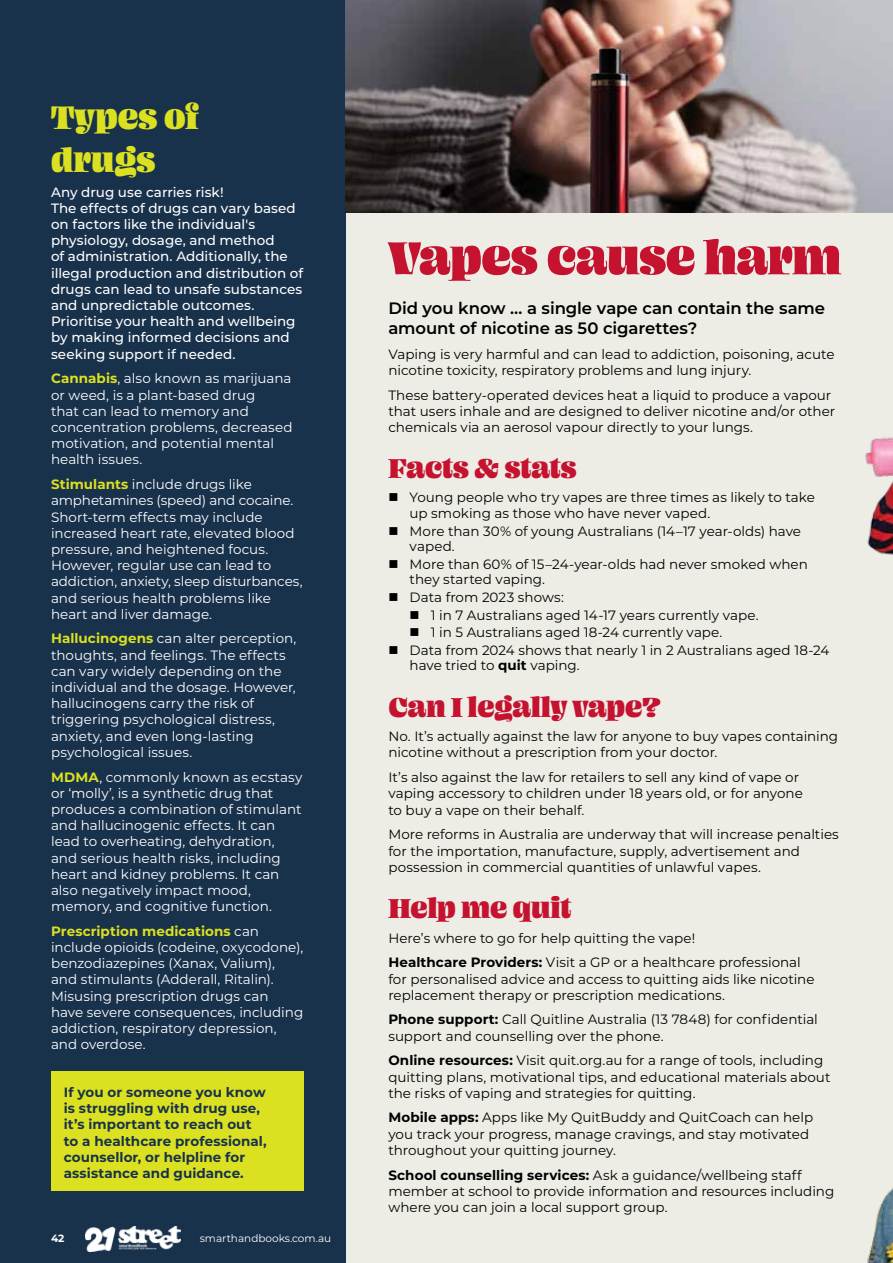
<style>
.page{position:relative;width:893px;height:1263px;background:#fff}
.page>*{position:absolute;margin:0;border:0;box-sizing:border-box;transform-origin:0 0}
.t1{font:51px "Ohno Blazeface 36 Point";color:#c4122f}
.t2{font:36px/43.2px "Ohno Blazeface 24 Point";letter-spacing:.01em;color:#dbe120}
.t3{font:30px "Ohno Blazeface 24 Point";color:#c4122f}
.t4{font:600 16.5px/19.8px "Montserrat";letter-spacing:-.005em;color:#000}
.t5{font:13.5px/16.2px "Montserrat";color:#000}
.t6{font:13.5px/16.2px "Montserrat";color:#fff}
.t7{font:500 13.5px/16.2px "Montserrat";color:#fff}
.t8{font:700 13.5px/16.2px "Montserrat";letter-spacing:.005em;color:#19324c}
.t9{font:10.5px "Montserrat";color:#fff}
.t10{font:700 10.5px "Montserrat";color:#fff}
.s1{font-weight:700;color:#dbe120}
.s2{font-weight:700}
</style>
<div class="page">
<div style="left:346px;top:0;width:547px;height:1263px;background:#edede6"></div>
<div style="left:0;top:0;width:346px;height:1263px;background:#19324c"></div>
<img style="left:85px;top:1226px;width:96px;height:25px">
<img style="left:346px;top:0;width:547px;height:213px">
<img style="left:867px;top:1187px;width:26px;height:76px">
<img style="left:865px;top:437px;width:28px;height:118px">
<div style="left:51px;top:1071px;width:252px;height:120px;background:#dbe120"></div>
<h2 class="t2" style="left:51px;top:94px;width:149px">Types of drugs</h2>
<p class="t7" style="left:51px;top:183px;width:254px">Any drug use carries risk!<br>The effects of drugs can vary based on factors like the individual's physiology, dosage, and method<br>of administration. Additionally, the illegal production and distribution of drugs can lead to unsafe substances and unpredictable outcomes.<br>Prioritise your health and wellbeing by making informed decisions and seeking support if needed.</p>
<p class="t6" style="left:51px;top:370px;width:243px"><span class="s1">Cannabis</span>, also known as marijuana or weed, is a plant-based drug<br>that can lead to memory and concentration problems, decreased motivation, and potential mental health issues.</p>
<p class="t6" style="left:51px;top:476px;width:253px"><span class="s1">Stimulants</span> include drugs like amphetamines (speed) and cocaine.<br>Short-term effects may include increased heart rate, elevated blood pressure, and heightened focus.<br>However, regular use can lead to addiction, anxiety, sleep disturbances, and serious health problems like heart and liver damage.</p>
<p class="t6" style="left:51px;top:630px;width:247px"><span class="s1">Hallucinogens</span> can alter perception, thoughts, and feelings. The effects can vary widely depending on the individual and the dosage. However, hallucinogens carry the risk of triggering psychological distress, anxiety, and even long-lasting psychological issues.</p>
<p class="t6" style="left:51px;top:768px;width:253px"><span class="s1">MDMA</span>, commonly known as ecstasy or ‘molly’, is a synthetic drug that produces a combination of stimulant and hallucinogenic effects. It can lead to overheating, dehydration, and serious health risks, including heart and kidney problems. It can also negatively impact mood, memory, and cognitive function.</p>
<p class="t6" style="left:51px;top:922px;width:254px"><span class="s1">Prescription medications</span> can include opioids (codeine, oxycodone), benzodiazepines (Xanax, Valium), and stimulants (Adderall, Ritalin).<br>Misusing prescription drugs can have severe consequences, including addiction, respiratory depression, and overdose.</p>
<p class="t8" style="left:64px;top:1083px;width:204px">If you or someone you know is struggling with drug use, it’s important to reach out to a healthcare professional, counsellor, or helpline for assistance and guidance.</p>
<p class="t10" style="left:51px;top:1230px;width:15px">42</p>
<p class="t9" style="left:200px;top:1231px;width:133px">smarthandbooks.com.au</p>
<h1 class="t1" style="left:388px;top:227px;width:454px">Vapes cause harm</h1>
<p class="t4" style="left:388px;top:298px;width:438px">Did you know … a single vape can contain the same amount of nicotine as 50 cigarettes?</p>
<p class="t5" style="left:388px;top:345px;width:448px">Vaping is very harmful and can lead to addiction, poisoning, acute nicotine toxicity, respiratory problems and lung injury.</p>
<p class="t5" style="left:388px;top:386px;width:448px">These battery-operated devices heat a liquid to produce a vapour that users inhale and are designed to deliver nicotine and/or other chemicals via an aerosol vapour directly to your lungs.</p>
<h3 class="t3" style="left:388px;top:450px;width:190px">Facts &amp; stats</h3>
<p class="t5" style="left:410px;top:489px;width:407px;line-height:15.6px;text-indent:-21px">■ Young people who try vapes are three times as likely to take up smoking as those who have never vaped.</p>
<p class="t5" style="left:410px;top:522px;width:393px;line-height:15.6px;text-indent:-21px">■ More than 30% of young Australians (14–17 year-olds) have vaped.</p>
<p class="t5" style="left:410px;top:556px;width:400px;line-height:15.5px;text-indent:-21px">■ More than 60% of 15–24-year-olds had never smoked when they started vaping.</p>
<p class="t5" style="left:388px;top:588px;width:177px">■ Data from 2023 shows:</p>
<p class="t5" style="left:410px;top:606px;width:350px">■ 1 in 7 Australians aged 14-17 years currently vape.</p>
<p class="t5" style="left:410px;top:624px;width:314px">■ 1 in 5 Australians aged 18-24 currently vape.</p>
<p class="t5" style="left:410px;top:642px;width:421px;line-height:15.6px;text-indent:-21px">■ Data from 2024 shows that nearly 1 in 2 Australians aged 18-24 have tried to <span class="s2">quit</span> vaping.</p>
<h3 class="t3" style="left:388px;top:688px;width:274px">Can I legally vape?</h3>
<p class="t5" style="left:388px;top:728px;width:451px">No. It’s actually against the law for anyone to buy vapes containing nicotine without a prescription from your doctor.</p>
<p class="t5" style="left:388px;top:769px;width:416px">It’s also against the law for retailers to sell any kind of vape or vaping accessory to children under 18 years old, or for anyone to buy a vape on their behalf.</p>
<p class="t5" style="left:388px;top:826px;width:452px">More reforms in Australia are underway that will increase penalties for the importation, manufacture, supply, advertisement and possession in commercial quantities of unlawful vapes.</p>
<h3 class="t3" style="left:388px;top:890px;width:185px">Help me quit</h3>
<p class="t5" style="left:388px;top:925px;width:414px;line-height:24.8px">Here’s where to go for help quitting the vape!<br><span class="s2">Healthcare Providers:</span> Visit a GP or a healthcare professional</p>
<p class="t5" style="left:388px;top:970px;width:428px">for personalised advice and access to quitting aids like nicotine replacement therapy or prescription medications.</p>
<p class="t5" style="left:388px;top:1011px;width:431px"><span class="s2">Phone support:</span> Call Quitline Australia (13 7848) for confidential support and counselling over the phone.</p>
<p class="t5" style="left:388px;top:1052px;width:444px"><span class="s2">Online resources:</span> Visit quit.org.au for a range of tools, including quitting plans, motivational tips, and educational materials about the risks of vaping and strategies for quitting.</p>
<p class="t5" style="left:388px;top:1109px;width:426px"><span class="s2">Mobile apps:</span> Apps like My QuitBuddy and QuitCoach can help you track your progress, manage cravings, and stay motivated throughout your quitting journey.</p>
<p class="t5" style="left:388px;top:1166px;width:447px"><span class="s2">School counselling services:</span> Ask a guidance/wellbeing staff member at school to provide information and resources including where you can join a local support group.</p>
</div>
